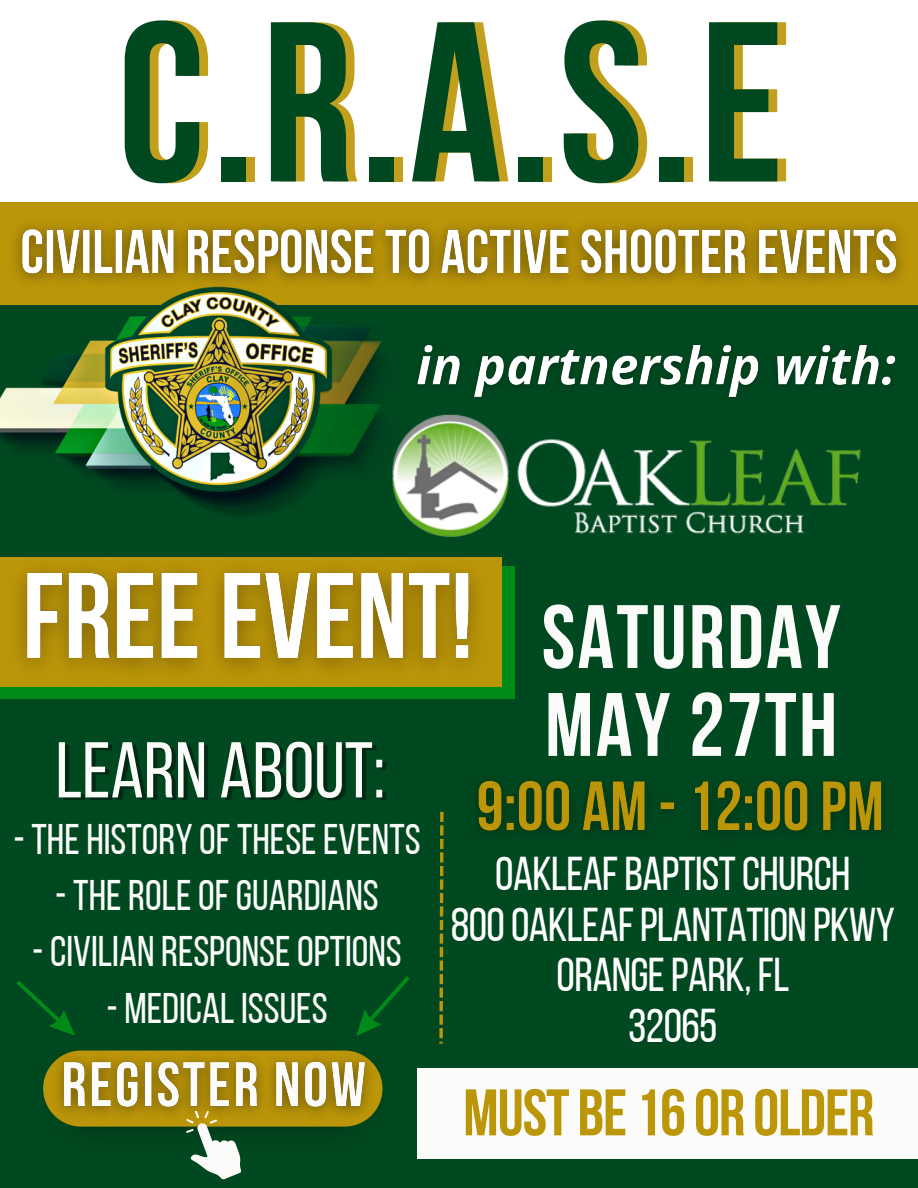
<style>
.page{position:relative;width:918px;height:1188px;background:#fff}
.page>*{position:absolute;margin:0;border:0;box-sizing:border-box;transform-origin:0 0}
.t1{font:700 227.4px "Bebas Neue";color:#004820}
.t2{font:700 89.85px/87.9px "Bebas Neue";letter-spacing:.025em;color:#fbfcf9}
.t3{font:78.9px "Bebas Neue";color:#fbfcf9}
.t4{font:700 65.7px "Bebas Neue";letter-spacing:-.015em;color:#bc9609}
.t5{font:47.4px/50.7px "Bebas Neue";letter-spacing:-.015em;color:#fff;text-align:center}
.t6{font:42.75px/56.2px "Bebas Neue";color:#fbfcf9;text-align:center}
</style>
<div class="page">
<div style="left:0;top:292px;width:918px;height:277px;background:#004820"></div>
<div style="left:0;top:202px;width:918px;height:103px;background:#bc9609"></div>
<img style="left:0;top:313px;width:382px;height:202px">
<div style="left:0;top:567px;width:918px;height:621px;background:#004820"></div>
<svg style="left:440px;top:812px;width:4px;height:10px"></svg>
<svg style="left:440px;top:825px;width:4px;height:10px"></svg>
<svg style="left:440px;top:839px;width:3px;height:172px"></svg>
<svg style="left:439px;top:1015px;width:4px;height:10px"></svg>
<svg style="left:439px;top:1028px;width:4px;height:10px"></svg>
<div style="left:417px;top:1068px;width:501px;height:91px;background:#fbfcf9"></div>
<img style="left:392px;top:414px;width:469px;height:123px">
<svg style="left:16px;top:981px;width:59px;height:55px"></svg>
<svg style="left:190px;top:1145px;width:51px;height:35px"></svg>
<img style="left:43px;top:1050px;width:340px;height:95px">
<svg style="left:356px;top:976px;width:54px;height:60px"></svg>
<img style="left:417px;top:345px;width:479px;height:52px">
<img style="left:14px;top:225px;width:889px;height:88px">
<img style="left:478px;top:780px;width:404px;height:52px">
<img style="left:0;top:557px;width:504px;height:142px">
<h1 class="t1" style="left:118px;top:11px;width:667px">C.R.A.S.E</h1>
<h3 class="t3" style="left:56px;top:738px;width:331px">LEARN ABOUT:</h3>
<p class="t6" style="left:13px;top:815px;width:409px">-THE HISTORY OF THESE EVENTS -THEROLEOFGUARDIANS -CIVILIAN RESPONSE OPTIONS</p>
<p class="t6" style="left:107px;top:984px;width:223px">- MEDICALISSUES</p>
<h2 class="t2" style="left:542px;top:602px;width:300px">SATURDAY<br>MAY 27TH</h2>
<p class="t5" style="left:451px;top:853px;width:446px">OAKLEAFBAPTISTCHURCH<br>800OAKLEAFPLANTATION PKWY<br>ORANGEPARK,FL<br>32065</p>
<h3 class="t4" style="left:463px;top:1086px;width:413px">MUST BE16OR OLDER</h3>
</div>
